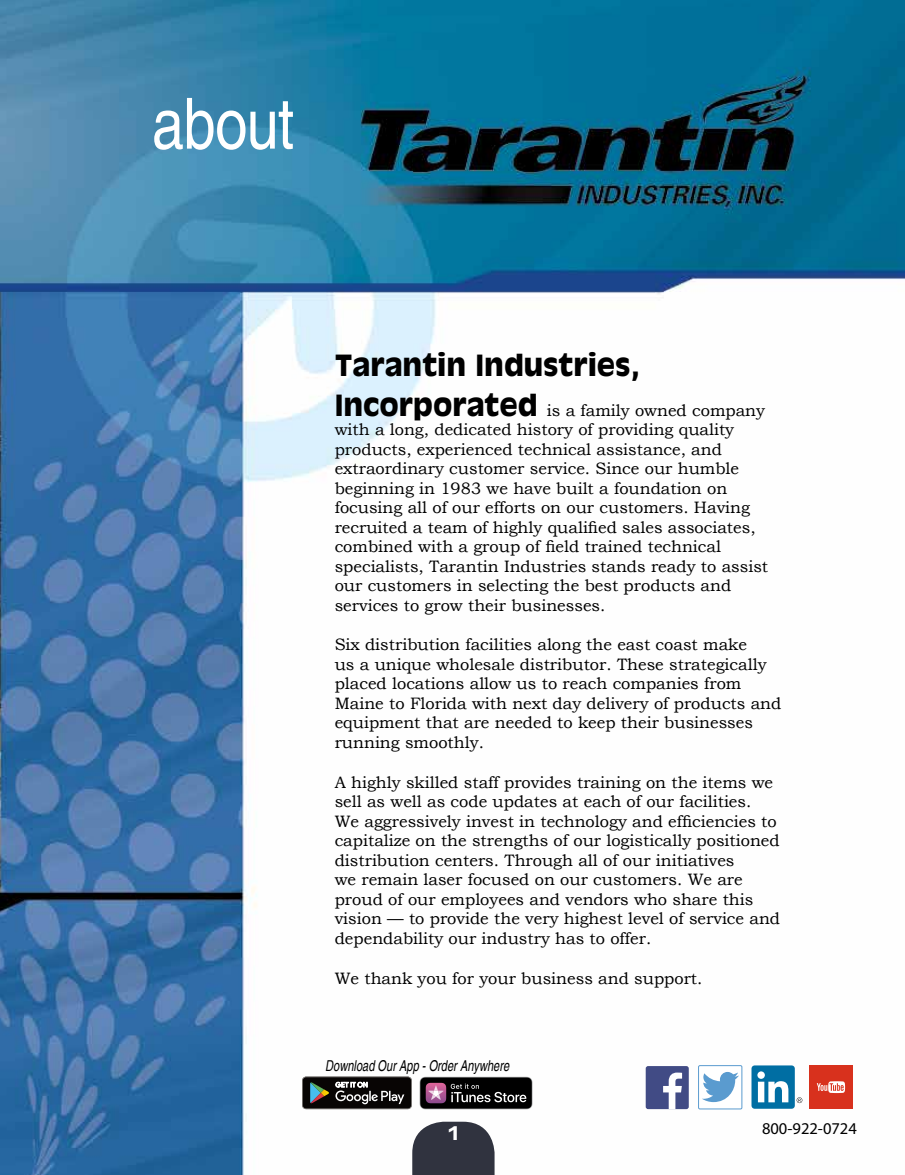
<style>
.page{position:relative;width:905px;height:1175px;background:#fff}
.page>*{position:absolute;margin:0;border:0;box-sizing:border-box;transform-origin:0 0}
.t1{font:condensed 70.5px "Helvetica";letter-spacing:-.01em;color:#fff}
.t2{font:700 28.5px "Antique Olive";color:#000}
.t3{font:700 18px "Antique Olive";color:#fff}
.t4{font:16.5px/19.5px "Bookman Old Style";color:#000}
.t5{font:16.5px "Myriad Pro";color:#000}
.t6{font:italic condensed 15px "Helvetica";color:#000;scale:.9 1}
.s1{font-family:"Antique Olive";font-weight:700;font-size:28.5px}
</style>
<div class="page">
<img style="left:0;top:0;width:904px;height:1174px">
<svg style="left:412px;top:1121px;width:82px;height:53px;background:#454853"></svg>
<div style="left:645px;top:1066px;width:43px;height:43px;background:#414b85;border-radius:2px"></div>
<svg style="left:663px;top:1072px;width:19px;height:37px"></svg>
<svg style="left:796px;top:1097px;width:6px;height:6px"></svg>
<div style="left:751px;top:1065px;width:43px;height:43px;background:#006ea3;border-radius:3px"></div>
<svg style="left:757px;top:1071px;width:31px;height:31px"></svg>
<div style="left:698px;top:1065px;width:43px;height:43px;background:#fff"></div>
<div style="left:698px;top:1065px;width:44px;height:44px;border:1px solid #5a9bcf"></div>
<svg style="left:702px;top:1072px;width:37px;height:30px"></svg>
<div style="left:809px;top:1065px;width:43px;height:43px;background:#d8311d"></div>
<svg style="left:816px;top:1081px;width:29px;height:12px"></svg>
<svg style="left:419px;top:1076px;width:113px;height:33px;background:#393036"></svg>
<svg style="left:302px;top:1076px;width:110px;height:33px;background:#353432"></svg>
<h1 class="t1" style="left:152px;top:82px;width:143px">about</h1>
<h2 class="t2" style="left:335px;top:346px;width:306px">Tarantin Industries,</h2>
<p class="t4" style="left:335px;top:400px;width:435px"><span class="s1">Incorporated</span> is a family owned company with a long, dedicated history of providing quality products, experienced technical assistance, and extraordinary customer service. Since our humble beginning in 1983 we have built a foundation on focusing all of our efforts on our customers. Having recruited a team of highly qualified sales associates, combined with a group of field trained technical specialists, Tarantin Industries stands ready to assist our customers in selecting the best products and services to grow their businesses.</p>
<p class="t4" style="left:335px;top:635px;width:448px">Six distribution facilities along the east coast make<br>us a unique wholesale distributor. These strategically placed locations allow us to reach companies from Maine to Florida with next day delivery of products and equipment that are needed to keep their businesses running smoothly.</p>
<p class="t4" style="left:335px;top:772px;width:447px">A highly skilled staff provides training on the items we sell as well as code updates at each of our facilities.<br>We aggressively invest in technology and efficiencies to capitalize on the strengths of our logistically positioned distribution centers. Through all of our initiatives<br>we remain laser focused on our customers. We are proud of our employees and vendors who share this vision — to provide the very highest level of service and dependability our industry has to offer.</p>
<p class="t4" style="left:335px;top:968px;width:369px">We thank you for your business and support.</p>
<p class="t6" style="left:325px;top:1056px;width:206px">Download Our App - Order Anywhere</p>
<p class="t3" style="left:448px;top:1121px;width:13px">1</p>
<p class="t5" style="left:762px;top:1118px;width:96px">800-922-0724</p>
</div>
